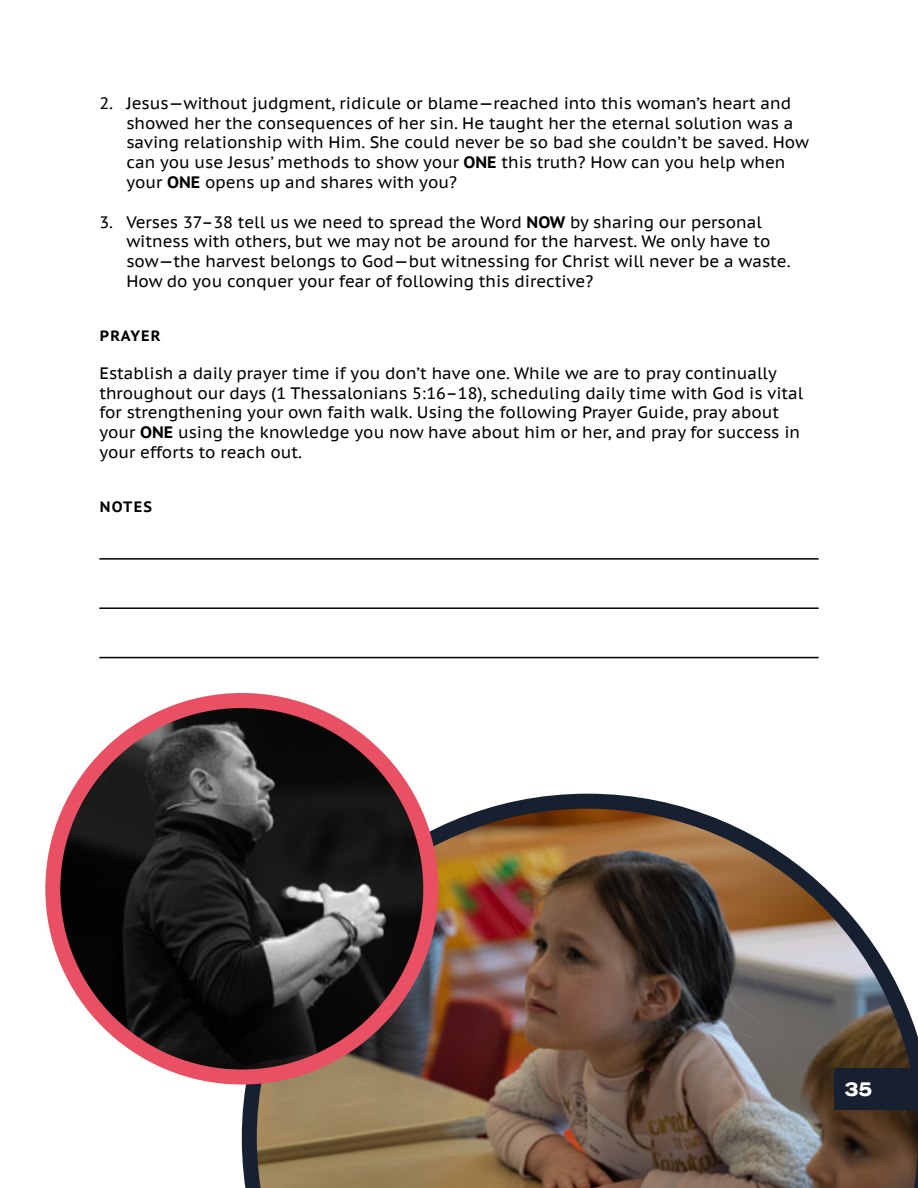
<style>
.page{position:relative;width:918px;height:1188px;background:#fff}
.page>*{position:absolute;margin:0;border:0;box-sizing:border-box;transform-origin:0 0}
.t1{font:700 18px "Bau OT";color:#fff}
.t2{font:16.5px/19.8px "PT Sans Caption";color:#000}
.t3{font:700 15px "PT Sans Caption";letter-spacing:.08em;color:#000}
.s1{font-weight:700}
</style>
<div class="page">
<hr style="left:99px;top:558px;width:720px;height:2px;background:#000">
<img style="left:242px;top:794px;width:676px;height:394px">
<img style="left:53px;top:700px;width:378px;height:377px">
<div style="left:45px;top:693px;width:393px;height:392px;border:15px solid #ea5063;border-radius:50%"></div>
<hr style="left:99px;top:607px;width:720px;height:2px;background:#000">
<hr style="left:99px;top:657px;width:720px;height:1px;background:#000">
<div style="left:835px;top:1068px;width:83px;height:42px;background:#162030"></div>
<p class="t2" style="left:126px;top:93px;width:684px;text-indent:-27px">2. Jesus—without judgment, ridicule or blame—reached into this woman’s heart and showed her the consequences of her sin. He taught her the eternal solution was a saving relationship with Him. She could never be so bad she couldn’t be saved. How can you use Jesus’ methods to show your <span class="s1">ONE</span> this truth? How can you help when your <span class="s1">ONE</span> opens up and shares with you?</p>
<p class="t2" style="left:126px;top:212px;width:666px;text-indent:-27px">3. Verses 37–38 tell us we need to spread the Word <span class="s1">NOW</span> by sharing our personal witness with others, but we may not be around for the harvest. We only have to sow—the harvest belongs to God—but witnessing for Christ will never be a waste.<br>How do you conquer your fear of following this directive?</p>
<p class="t3" style="left:100px;top:326px;width:62px">PRAYER</p>
<p class="t2" style="left:99px;top:363px;width:706px">Establish a daily prayer time if you don’t have one. While we are to pray continually throughout our days (1 Thessalonians 5:16–18), scheduling daily time with God is vital for strengthening your own faith walk. Using the following Prayer Guide, pray about your <span class="s1">ONE</span> using the knowledge you now have about him or her, and pray for success in your efforts to reach out.</p>
<p class="t3" style="left:100px;top:497px;width:54px">NOTES</p>
<p class="t1" style="left:845px;top:1077px;width:29px">35</p>
</div>
